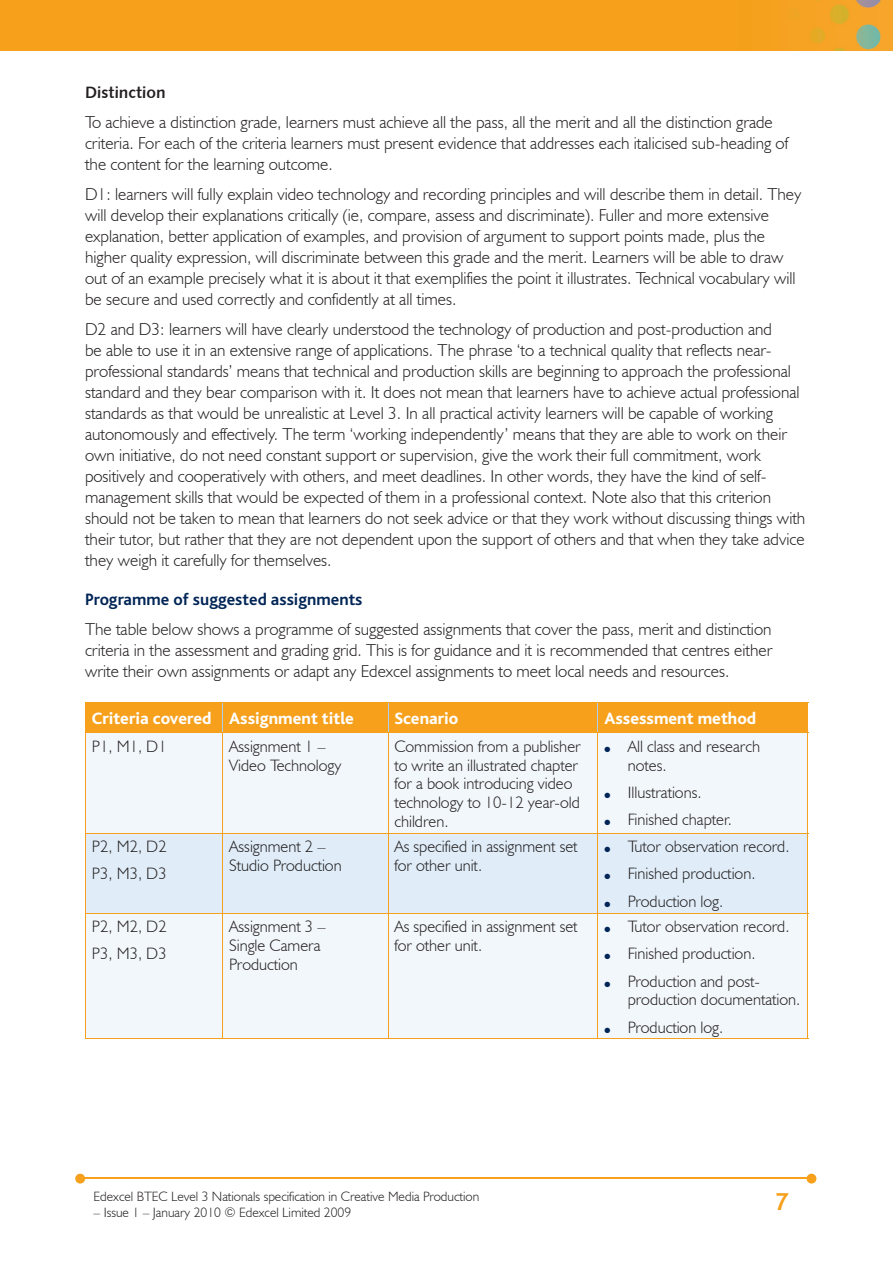
<style>
.page{position:relative;width:893px;height:1263px;background:#fff}
.page>*{position:absolute;margin:0;border:0;box-sizing:border-box;transform-origin:0 0}
.t1{font:700 25.5px "Bliss";color:#f6a01b}
.t2{font:300 17.25px/21px "Humanist 521 BT";color:#231f20}
.t3{font:800 17.25px "Bliss";color:#fff}
.t4{font:700 17.25px "Bliss";color:#002556}
.t5{font:300 16.5px/18.8px "Humanist 521 BT";color:#231f20}
.t6{font:16.5px "Humanist 531 BT Bold A";color:#231f20}
.t7{font:300 13.5px "Humanist 521 BT";color:#231f20}
.t8{font:7.5px "Zapf Dingbats";color:#002556}
</style>
<div class="page">
<img style="left:0;top:0;width:893px;height:51px">
<hr style="left:82px;top:1178px;width:728px;height:1px;background:#f6a01b">
<svg style="left:807px;top:1174px;width:9px;height:9px"></svg>
<svg style="left:75px;top:1174px;width:10px;height:9px"></svg>
<div style="left:86px;top:703px;width:721px;height:30px;background:#f6a01b"></div>
<div style="left:86px;top:734px;width:721px;height:304px;background:#f2f7fb"></div>
<div style="left:86px;top:834px;width:721px;height:79px;background:#e0edf8"></div>
<hr style="left:222px;top:703px;width:1px;height:30px;background:#accfed">
<hr style="left:388px;top:703px;width:1px;height:30px;background:#accfed">
<hr style="left:598px;top:703px;width:1px;height:30px;background:#accfed">
<hr style="left:85px;top:703px;width:1px;height:30px;background:#f6a01b">
<hr style="left:807px;top:703px;width:1px;height:30px;background:#f6a01b">
<hr style="left:85px;top:702px;width:138px;height:1px;background:#f6a01b">
<hr style="left:223px;top:702px;width:165px;height:1px;background:#f6a01b">
<hr style="left:388px;top:702px;width:210px;height:1px;background:#f6a01b">
<hr style="left:598px;top:702px;width:210px;height:1px;background:#f6a01b">
<hr style="left:222px;top:733px;width:1px;height:100px;background:#f6a01b">
<hr style="left:388px;top:733px;width:1px;height:100px;background:#f6a01b">
<hr style="left:598px;top:733px;width:1px;height:100px;background:#f6a01b">
<hr style="left:85px;top:733px;width:1px;height:100px;background:#f6a01b">
<hr style="left:807px;top:733px;width:1px;height:100px;background:#f6a01b">
<hr style="left:85px;top:733px;width:138px;height:1px;background:#f6a01b">
<hr style="left:223px;top:733px;width:165px;height:1px;background:#f6a01b">
<hr style="left:388px;top:733px;width:210px;height:1px;background:#f6a01b">
<hr style="left:598px;top:733px;width:210px;height:1px;background:#f6a01b">
<hr style="left:222px;top:834px;width:1px;height:79px;background:#f6a01b">
<hr style="left:388px;top:834px;width:1px;height:79px;background:#f6a01b">
<hr style="left:598px;top:834px;width:1px;height:79px;background:#f6a01b">
<hr style="left:85px;top:834px;width:1px;height:79px;background:#f6a01b">
<hr style="left:807px;top:834px;width:1px;height:79px;background:#f6a01b">
<hr style="left:85px;top:833px;width:138px;height:1px;background:#f6a01b">
<hr style="left:223px;top:833px;width:165px;height:1px;background:#f6a01b">
<hr style="left:388px;top:833px;width:210px;height:1px;background:#f6a01b">
<hr style="left:598px;top:833px;width:210px;height:1px;background:#f6a01b">
<hr style="left:222px;top:913px;width:1px;height:125px;background:#f6a01b">
<hr style="left:388px;top:913px;width:1px;height:125px;background:#f6a01b">
<hr style="left:598px;top:913px;width:1px;height:125px;background:#f6a01b">
<hr style="left:85px;top:1038px;width:138px;height:1px;background:#f6a01b">
<hr style="left:223px;top:1038px;width:165px;height:1px;background:#f6a01b">
<hr style="left:388px;top:1038px;width:210px;height:1px;background:#f6a01b">
<hr style="left:598px;top:1038px;width:210px;height:1px;background:#f6a01b">
<hr style="left:85px;top:913px;width:1px;height:125px;background:#f6a01b">
<hr style="left:807px;top:913px;width:1px;height:125px;background:#f6a01b">
<hr style="left:85px;top:913px;width:138px;height:1px;background:#f6a01b">
<hr style="left:223px;top:913px;width:165px;height:1px;background:#f6a01b">
<hr style="left:388px;top:913px;width:210px;height:1px;background:#f6a01b">
<hr style="left:598px;top:913px;width:210px;height:1px;background:#f6a01b">
<p class="t6" style="left:85px;top:82px;width:82px">Distinction</p>
<p class="t2" style="left:85px;top:111px;width:705px">To achieve a distinction grade, learners must achieve all the pass, all the merit and all the distinction grade criteria. For each of the criteria learners must present evidence that addresses each italicised sub-heading of the content for the learning outcome.</p>
<p class="t2" style="left:85px;top:183px;width:718px">D1: learners will fully explain video technology and recording principles and will describe them in detail. They will develop their explanations critically (ie, compare, assess and discriminate). Fuller and more extensive explanation, better application of examples, and provision of argument to support points made, plus the higher quality expression, will discriminate between this grade and the merit. Learners will be able to draw out of an example precisely what it is about it that exemplifies the point it illustrates. Technical vocabulary will be secure and used correctly and confidently at all times.</p>
<p class="t2" style="left:85px;top:318px;width:722px">D2 and D3: learners will have clearly understood the technology of production and post-production and<br>be able to use it in an extensive range of applications. The phrase ‘to a technical quality that reflects near&shy;professional standards’ means that technical and production skills are beginning to approach the professional standard and they bear comparison with it. It does not mean that learners have to achieve actual professional standards as that would be unrealistic at Level 3. In all practical activity learners will be capable of working autonomously and effectively. The term ‘working independently’ means that they are able to work on their own initiative, do not need constant support or supervision, give the work their full commitment, work positively and cooperatively with others, and meet deadlines. In other words, they have the kind of self&shy;management skills that would be expected of them in a professional context. Note also that this criterion should not be taken to mean that learners do not seek advice or that they work without discussing things with their tutor, but rather that they are not dependent upon the support of others and that when they take advice they weigh it carefully for themselves.</p>
<p class="t4" style="left:85px;top:590px;width:279px">Programme of suggested assignments</p>
<p class="t2" style="left:85px;top:618px;width:689px;text-align:justify">The table below shows a programme of suggested assignments that cover the pass, merit and distinction criteria in the assessment and grading grid. This is for guidance and it is recommended that centres either write their own assignments or adapt any Edexcel assignments to meet local needs and resources.</p>
<p class="t3" style="left:92px;top:710px;width:264px">Criteria covered Assignment title</p>
<p class="t3" style="left:394px;top:710px;width:66px">Scenario</p>
<p class="t3" style="left:604px;top:710px;width:153px">Assessment method</p>
<p class="t5" style="left:92px;top:736px;width:76px">P1, M1, D1</p>
<p class="t5" style="left:229px;top:736px;width:114px">Assignment 1 –<br>Video Technology</p>
<p class="t5" style="left:394px;top:736px;width:188px">Commission from a publisher to write an illustrated chapter for a book introducing video technology to 10-12 year-old children.</p>
<p class="t5" style="left:628px;top:736px;width:134px">All class and research notes.</p>
<p class="t8" style="left:604px;top:746px;width:7px">●</p>
<p class="t5" style="left:628px;top:778px;width:106px;line-height:27.3px">Illustrations.<br>Finished chapter.</p>
<p class="t8" style="left:604px;top:792px;width:7px">●</p>
<p class="t8" style="left:604px;top:819px;width:7px">●</p>
<p class="t5" style="left:92px;top:833px;width:76px;line-height:27.3px">P2, M2, D2<br>P3, M3, D3</p>
<p class="t5" style="left:229px;top:837px;width:114px">Assignment 2 –<br>Studio Production</p>
<p class="t5" style="left:394px;top:837px;width:185px">As specified in assignment set for other unit.</p>
<p class="t5" style="left:628px;top:833px;width:163px;line-height:27.3px">Tutor observation record.<br>Finished production.<br>Production log.</p>
<p class="t8" style="left:604px;top:846px;width:7px">●</p>
<p class="t8" style="left:604px;top:873px;width:7px">●</p>
<p class="t8" style="left:604px;top:900px;width:7px">●</p>
<p class="t5" style="left:92px;top:912px;width:76px;line-height:27.3px">P2, M2, D2<br>P3, M3, D3</p>
<p class="t5" style="left:229px;top:917px;width:98px">Assignment 3 –<br>Single Camera<br>Production</p>
<p class="t5" style="left:394px;top:917px;width:185px">As specified in assignment set for other unit.</p>
<p class="t5" style="left:628px;top:912px;width:163px;line-height:27.3px">Tutor observation record.<br>Finished production.<br>Production and post-</p>
<p class="t5" style="left:628px;top:986px;width:174px;line-height:27.3px">production documentation.<br>Production log.</p>
<p class="t8" style="left:604px;top:926px;width:7px">●</p>
<p class="t8" style="left:604px;top:953px;width:7px">●</p>
<p class="t8" style="left:604px;top:980px;width:7px">●</p>
<p class="t8" style="left:604px;top:1026px;width:7px">●</p>
<p class="t7" style="left:94px;top:1188px;width:387px">Edexcel BTEC Level 3 Nationals specification in Creative Media Production</p>
<p class="t7" style="left:94px;top:1204px;width:259px">– Issue 1 – January 2010 © Edexcel Limited 2009</p>
<h1 class="t1" style="left:775px;top:1189px;width:15px">7</h1>
</div>
